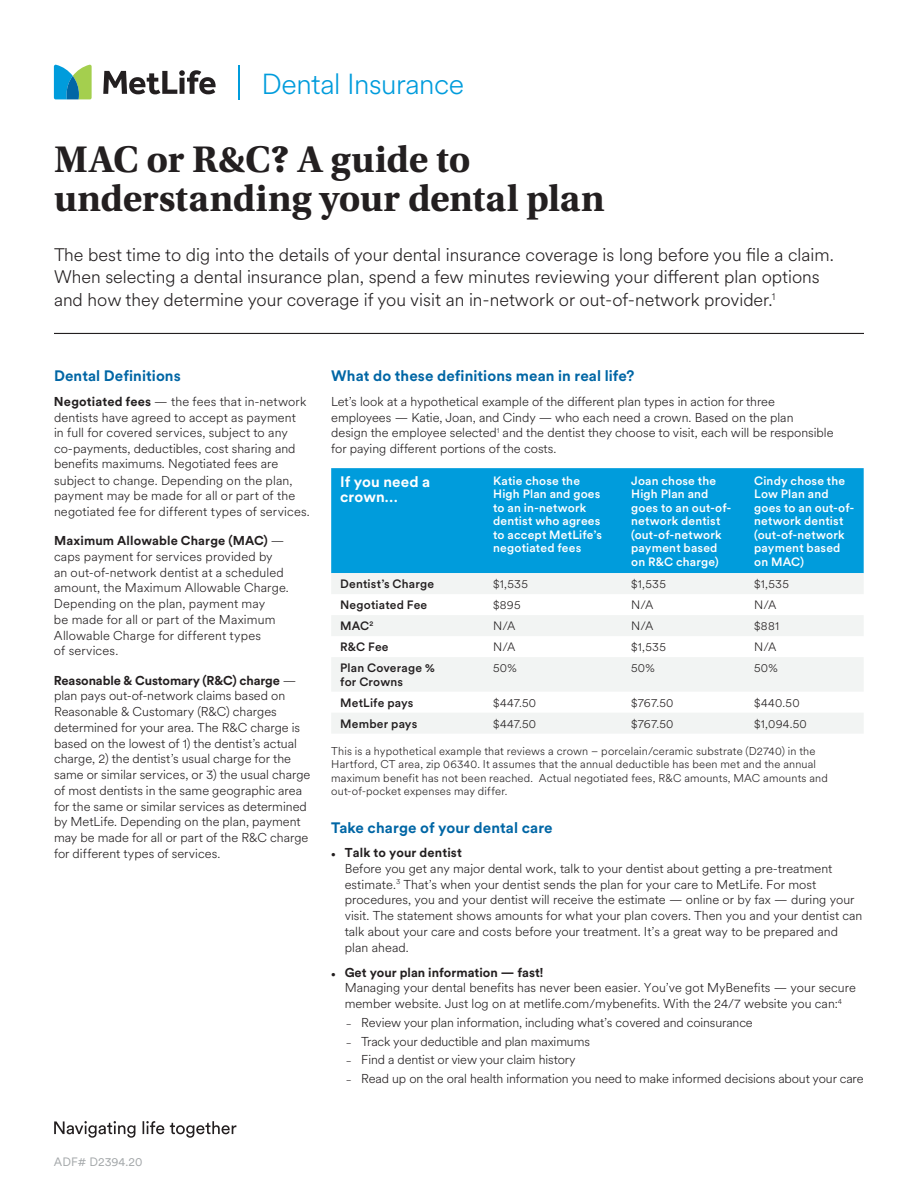
<style>
.page{position:relative;width:918px;height:1188px;background:#fff}
.page>*{position:absolute;margin:0;border:0;box-sizing:border-box;transform-origin:0 0}
.t1{font:700 39px/39px "Utopia Std";letter-spacing:-.005em;color:#231f20}
.t2{font:300 28.65px "Met Life Circular";letter-spacing:-.015em;color:#009cdc}
.t3{font:300 18px/22.5px "Met Life Circular";color:#231f20}
.t4{font:700 15px "Met Life Circular";letter-spacing:.005em;color:#0066a5}
.t5{font:700 15px/15px "Met Life Circular";letter-spacing:.005em;color:#fff}
.t6{font:300 12.75px/15.8px "Met Life Circular";color:#231f20}
.t7{font:500 12px/13.5px "Met Life Circular";letter-spacing:.015em;color:#fff}
.t8{font:300 12px "Met Life Circular";letter-spacing:.02em;color:#231f20}
.t9{font:500 12px/13.5px "Met Life Circular";letter-spacing:.015em;color:#231f20}
.t10{font:12px "Met Life Circular";color:#a3a7a9}
.t11{font:300 11.25px/13.5px "Met Life Circular";letter-spacing:.015em;color:#231f20}
.s1{font-weight:700}
.s2{font-weight:400;font-size:8.25px}
</style>
<div class="page">
<svg style="left:54px;top:1121px;width:182px;height:17px"></svg>
<svg style="left:103px;top:70px;width:113px;height:24px"></svg>
<svg style="left:54px;top:64px;width:38px;height:35px"></svg>
<hr style="left:238px;top:65px;width:2px;height:35px;background:#009cdc">
<hr style="left:54px;top:333px;width:810px;height:1px;background:#231f20">
<div style="left:331px;top:468px;width:533px;height:105px;background:#009cdc"></div>
<svg style="left:331px;top:573px;width:533px;height:160px;fill:#f2f4f3"></svg>
<h2 class="t2" style="left:262px;top:65px;width:204px">Dental Insurance</h2>
<h1 class="t1" style="left:54px;top:140px;width:552px">MAC or R&amp;C? A guide to understanding your dental plan</h1>
<p class="t3" style="left:54px;top:243px;width:781px">The best time to dig into the details of your dental insurance coverage is long before you file a claim.<br>When selecting a dental insurance plan, spend a few minutes reviewing your different plan options and how they determine your coverage if you visit an in-network or out-of-network provider.<sup>1</sup></p>
<p class="t4" style="left:54px;top:366px;width:128px">Dental Definitions</p>
<p class="t6" style="left:54px;top:393px;width:257px"><span class="s1">Negotiated fees</span> — the fees that in-network dentists have agreed to accept as payment<br>in full for covered services, subject to any co-payments, deductibles, cost sharing and benefits maximums. Negotiated fees are subject to change. Depending on the plan, payment may be made for all or part of the negotiated fee for different types of services.</p>
<p class="t6" style="left:54px;top:532px;width:236px"><span class="s1">Maximum Allowable Charge (MAC)</span> — caps payment for services provided by an out-of-network dentist at a scheduled amount, the Maximum Allowable Charge.<br>Depending on the plan, payment may<br>be made for all or part of the Maximum Allowable Charge for different types<br>of services.</p>
<p class="t6" style="left:54px;top:672px;width:258px"><span class="s1">Reasonable &amp; Customary (R&amp;C) charge</span> — plan pays out-of-network claims based on Reasonable &amp; Customary (R&amp;C) charges determined for your area. The R&amp;C charge is based on the lowest of 1) the dentist’s actual charge, 2) the dentist’s usual charge for the same or similar services, or 3) the usual charge of most dentists in the same geographic area for the same or similar services as determined by MetLife. Depending on the plan, payment may be made for all or part of the R&amp;C charge for different types of services.</p>
<p class="t4" style="left:331px;top:366px;width:305px">What do these definitions mean in real life?</p>
<p class="t6" style="left:331px;top:393px;width:504px">Let’s look at a hypothetical example of the different plan types in action for three employees — Katie, Joan, and Cindy — who each need a crown. Based on the plan<br>design the employee selected<sup>1</sup> and the dentist they choose to visit, each will be responsible for paying different portions of the costs.</p>
<p class="t5" style="left:340px;top:474px;width:92px">If you need a crown…</p>
<p class="t7" style="left:493px;top:473px;width:110px">Katie chose the<br>High Plan and goes to an in-network dentist who agrees to accept MetLife’s negotiated fees</p>
<p class="t7" style="left:631px;top:473px;width:102px">Joan chose the<br>High Plan and goes to an out-of&shy;network dentist (out-of-network payment based on R&amp;C charge)</p>
<p class="t7" style="left:754px;top:473px;width:102px">Cindy chose the<br>Low Plan and goes to an out-of&shy;network dentist (out-of-network payment based on MAC)</p>
<p class="t9" style="left:340px;top:577px;width:96px">Dentist’s Charge</p>
<p class="t8" style="left:493px;top:576px;width:36px">$1,535</p>
<p class="t8" style="left:631px;top:576px;width:36px">$1,535</p>
<p class="t8" style="left:754px;top:576px;width:36px">$1,535</p>
<p class="t9" style="left:340px;top:598px;width:89px">Negotiated Fee</p>
<p class="t8" style="left:493px;top:597px;width:29px">$895</p>
<p class="t8" style="left:631px;top:597px;width:24px">N/A</p>
<p class="t8" style="left:754px;top:597px;width:24px">N/A</p>
<p class="t9" style="left:340px;top:619px;width:35px">MAC<sup>2</sup></p>
<p class="t8" style="left:493px;top:618px;width:24px">N/A</p>
<p class="t8" style="left:631px;top:618px;width:24px">N/A</p>
<p class="t8" style="left:754px;top:618px;width:26px">$881</p>
<p class="t9" style="left:340px;top:640px;width:50px">R&amp;C Fee</p>
<p class="t8" style="left:493px;top:639px;width:24px">N/A</p>
<p class="t8" style="left:631px;top:639px;width:36px">$1,535</p>
<p class="t8" style="left:754px;top:639px;width:24px">N/A</p>
<p class="t9" style="left:340px;top:661px;width:96px">Plan Coverage % for Crowns</p>
<p class="t8" style="left:493px;top:660px;width:25px">50%</p>
<p class="t8" style="left:631px;top:660px;width:25px">50%</p>
<p class="t8" style="left:754px;top:660px;width:25px">50%</p>
<p class="t9" style="left:340px;top:695px;width:75px">MetLife pays</p>
<p class="t8" style="left:493px;top:694px;width:44px">$447.50</p>
<p class="t8" style="left:631px;top:694px;width:44px">$767.50</p>
<p class="t8" style="left:754px;top:694px;width:47px">$440.50</p>
<p class="t9" style="left:340px;top:716px;width:79px">Member pays</p>
<p class="t8" style="left:493px;top:715px;width:44px">$447.50</p>
<p class="t8" style="left:631px;top:715px;width:44px">$767.50</p>
<p class="t8" style="left:754px;top:715px;width:54px">$1,094.50</p>
<p class="t11" style="left:331px;top:744px;width:498px">This is a hypothetical example that reviews a crown – porcelain/ceramic substrate (D2740) in the Hartford, CT area, zip 06340. It assumes that the annual deductible has been met and the annual maximum benefit has not been reached. Actual negotiated fees, R&amp;C amounts, MAC amounts and out-of-pocket expenses may differ.</p>
<p class="t4" style="left:331px;top:817px;width:223px">Take charge of your dental care</p>
<p class="t6" style="left:345px;top:845px;width:519px;text-indent:-13px"><span class="s2">•</span> <span class="s1">Talk to your dentist<br></span>Before you get any major dental work, talk to your dentist about getting a pre-treatment estimate.<sup>3</sup> That’s when your dentist sends the plan for your care to MetLife. For most procedures, you and your dentist will receive the estimate — online or by fax — during your visit. The statement shows amounts for what your plan covers. Then you and your dentist can talk about your care and costs before your treatment. It’s a great way to be prepared and plan ahead.</p>
<p class="t6" style="left:345px;top:964px;width:513px;text-indent:-13px"><span class="s2">•</span> <span class="s1">Get your plan information — fast!<br></span>Managing your dental benefits has never been easier. You’ve got MyBenefits — your secure member website. Just log on at metlife.com/mybenefits. With the 24/7 website you can:<sup>4</sup></p>
<p class="t6" style="left:346px;top:1014px;width:408px"><span class="s2">–</span> Review your plan information, including what’s covered and coinsurance</p>
<p class="t6" style="left:346px;top:1033px;width:245px"><span class="s2">–</span> Track your deductible and plan maximums</p>
<p class="t6" style="left:346px;top:1052px;width:231px"><span class="s2">–</span> Find a dentist or view your claim history</p>
<p class="t6" style="left:346px;top:1070px;width:519px"><span class="s2">–</span> Read up on the oral health information you need to make informed decisions about your care</p>
<p class="t10" style="left:54px;top:1154px;width:90px">ADF# D2394.20</p>
</div>
